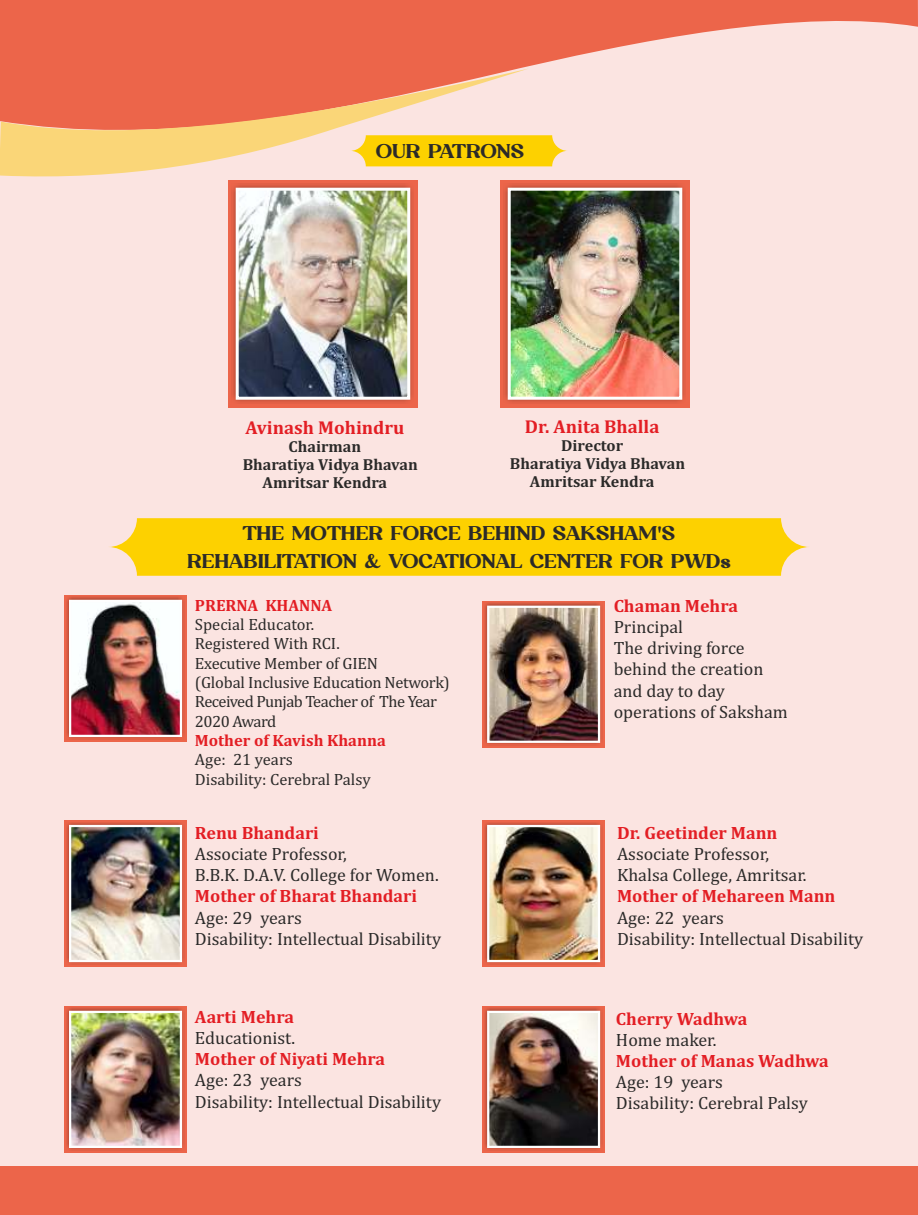
<style>
.page{position:relative;width:918px;height:1215px;background:#fbe4e1}
.page>*{position:absolute;margin:0;border:0;box-sizing:border-box;transform-origin:0 0}
.t1{font:19.5px/28px "Qureah";color:#2b2a29;text-align:center;scale:1.15 1}
.t2{font:700 18.75px "Cambria";color:#e31e24}
.t3{font:18px/21.1px "Cambria";color:#2b2a29}
.t4{font:700 18px "Cambria";color:#e31e24}
.t5{font:16.5px/19.4px "Cambria";letter-spacing:-.01em;color:#2b2a29}
.t6{font:700 16.5px "Cambria";color:#e31e24}
.t7{font:700 16.2px "Cambria";color:#2b2a29}
</style>
<div class="page">
<svg style="left:0;top:0;width:918px;height:69px;fill:#ec654a"></svg>
<svg style="left:0;top:69px;width:529px;height:108px"></svg>
<div style="left:1px;top:1166px;width:917px;height:49px;background:#ec654a"></div>
<div style="left:108px;top:518px;width:702px;height:58px;background:#fdd100;border-radius:29px"></div>
<div style="left:228px;top:180px;width:190px;height:227px;background:#ec654a"></div>
<img style="left:231px;top:183px;width:182px;height:220px">
<img style="left:240px;top:192px;width:166px;height:204px">
<div style="left:236px;top:188px;width:174px;height:212px;border:3px solid #fefefe"></div>
<div style="left:500px;top:180px;width:190px;height:227px;background:#ec654a"></div>
<img style="left:503px;top:183px;width:182px;height:220px">
<img style="left:512px;top:192px;width:166px;height:204px">
<div style="left:508px;top:188px;width:174px;height:212px;border:3px solid #fefefe"></div>
<div style="left:64px;top:595px;width:123px;height:147px;background:#ec654a"></div>
<img style="left:66px;top:597px;width:119px;height:143px">
<img style="left:72px;top:603px;width:107px;height:131px">
<div style="left:69px;top:600px;width:113px;height:137px;border:2px solid #fefefe"></div>
<div style="left:64px;top:820px;width:123px;height:147px;background:#ec654a"></div>
<img style="left:66px;top:822px;width:119px;height:143px">
<img style="left:72px;top:828px;width:107px;height:131px">
<div style="left:69px;top:825px;width:113px;height:137px;border:2px solid #fefefe"></div>
<div style="left:482px;top:820px;width:123px;height:147px;background:#ec654a"></div>
<img style="left:484px;top:822px;width:119px;height:143px">
<img style="left:490px;top:828px;width:107px;height:131px">
<div style="left:487px;top:825px;width:113px;height:137px;border:2px solid #fefefe"></div>
<div style="left:64px;top:1006px;width:123px;height:147px;background:#ec654a"></div>
<img style="left:66px;top:1008px;width:119px;height:143px">
<img style="left:72px;top:1014px;width:107px;height:131px">
<div style="left:69px;top:1011px;width:113px;height:137px;border:2px solid #fefefe"></div>
<div style="left:482px;top:1006px;width:123px;height:147px;background:#ec654a"></div>
<img style="left:484px;top:1008px;width:119px;height:143px">
<img style="left:490px;top:1014px;width:107px;height:131px">
<div style="left:487px;top:1011px;width:113px;height:137px;border:2px solid #fefefe"></div>
<div style="left:482px;top:601px;width:123px;height:147px;background:#ec654a"></div>
<img style="left:484px;top:603px;width:119px;height:143px">
<img style="left:490px;top:609px;width:107px;height:131px">
<div style="left:487px;top:606px;width:113px;height:137px;border:2px solid #fefefe"></div>
<div style="left:350px;top:135px;width:218px;height:31px;background:#fdd100;border-radius:16px"></div>
<p class="t1" style="left:376px;top:139px;width:131px">OUR PATRONS</p>
<p class="t2" style="left:245px;top:420px;width:161px">Avinash Mohindru</p>
<p class="t7" style="left:289px;top:440px;width:74px">Chairman</p>
<p class="t7" style="left:243px;top:458px;width:177px">Bharatiya Vidya Bhavan</p>
<p class="t7" style="left:263px;top:475px;width:126px">Amritsar Kendra</p>
<p class="t2" style="left:525px;top:419px;width:136px">Dr. Anita Bhalla</p>
<p class="t7" style="left:561px;top:439px;width:64px">Director</p>
<p class="t7" style="left:510px;top:456px;width:177px">Bharatiya Vidya Bhavan</p>
<p class="t7" style="left:530px;top:474px;width:126px">Amritsar Kendra</p>
<p class="t1" style="left:187px;top:521px;width:474px">THE MOTHER FORCE BEHIND SAKSHAM'S<br>REHABILITATION &amp; VOCATIONAL CENTER FOR PWDs</p>
<p class="t6" style="left:195px;top:598px;width:139px">PRERNA KHANNA</p>
<p class="t5" style="left:195px;top:616px;width:257px">Special Educator.<br>Registered With RCI.<br>Executive Member of GIEN<br>(Global Inclusive Education Network)<br>Received Punjab Teacher of The Year<br>2020 Award</p>
<p class="t6" style="left:195px;top:733px;width:192px">Mother of Kavish Khanna</p>
<p class="t5" style="left:195px;top:751px;width:177px">Age: 21 years<br>Disability: Cerebral Palsy</p>
<p class="t4" style="left:195px;top:825px;width:126px">Renu Bhandari</p>
<p class="t3" style="left:195px;top:845px;width:245px">Associate Professor,<br>B.B.K. D.A.V. College for Women.</p>
<p class="t4" style="left:195px;top:888px;width:224px">Mother of Bharat Bhandari</p>
<p class="t3" style="left:195px;top:908px;width:248px">Age: 29 years<br>Disability: Intellectual Disability</p>
<p class="t4" style="left:195px;top:1009px;width:101px">Aarti Mehra</p>
<p class="t3" style="left:195px;top:1029px;width:102px">Educationist.</p>
<p class="t4" style="left:195px;top:1051px;width:192px">Mother of Niyati Mehra</p>
<p class="t3" style="left:195px;top:1071px;width:248px">Age: 23 years<br>Disability: Intellectual Disability</p>
<p class="t4" style="left:614px;top:598px;width:126px">Chaman Mehra</p>
<p class="t3" style="left:614px;top:618px;width:176px">Principal<br>The driving force behind the creation and day to day operations of Saksham</p>
<p class="t4" style="left:617px;top:825px;width:162px">Dr. Geetinder Mann</p>
<p class="t3" style="left:617px;top:845px;width:191px">Associate Professor,<br>Khalsa College, Amritsar.</p>
<p class="t4" style="left:617px;top:888px;width:220px">Mother of Mehareen Mann</p>
<p class="t3" style="left:617px;top:908px;width:248px">Age: 22 years<br>Disability: Intellectual Disability</p>
<p class="t4" style="left:616px;top:1011px;width:133px">Cherry Wadhwa</p>
<p class="t3" style="left:616px;top:1031px;width:102px">Home maker.</p>
<p class="t4" style="left:616px;top:1053px;width:214px">Mother of Manas Wadhwa</p>
<p class="t3" style="left:616px;top:1073px;width:193px">Age: 19 years<br>Disability: Cerebral Palsy</p>
</div>
